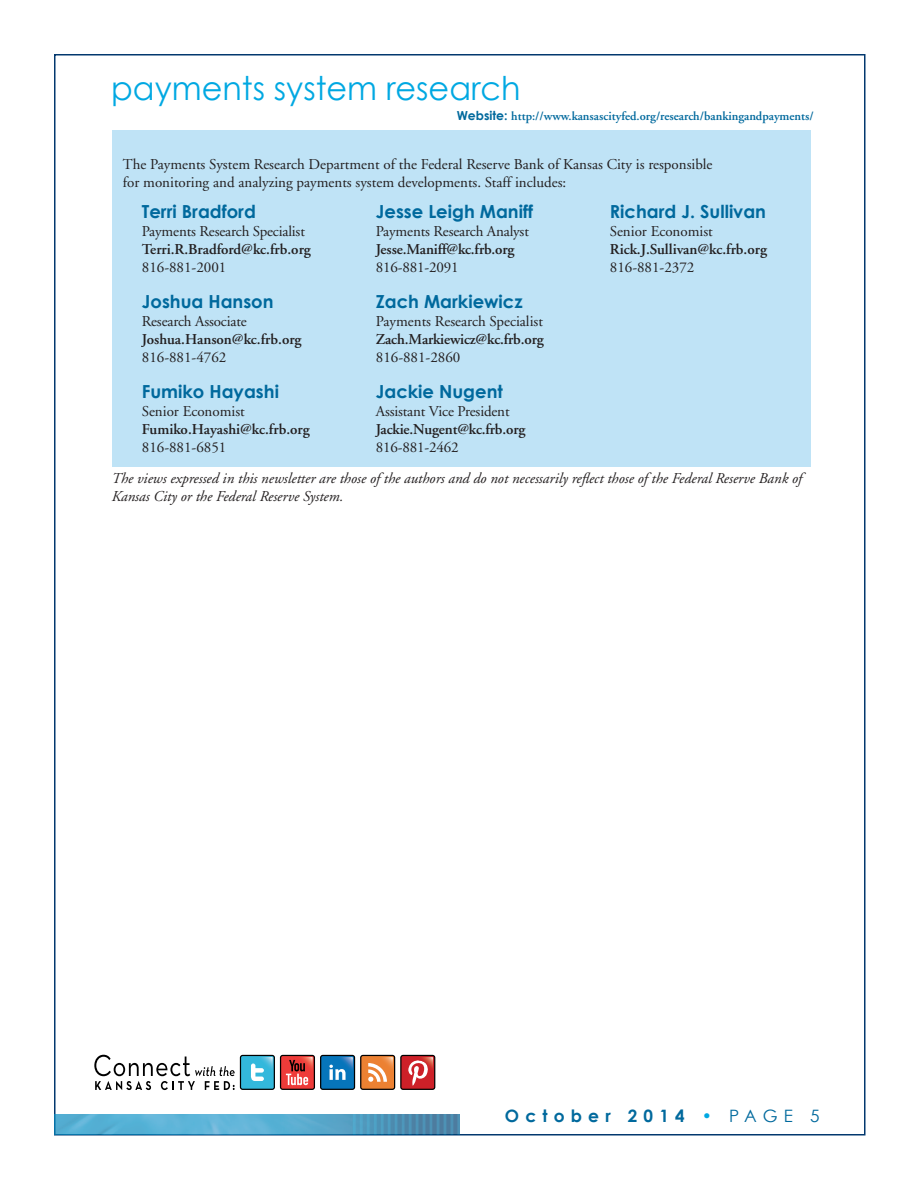
<style>
.page{position:relative;width:918px;height:1188px;background:#fff}
.page>*{position:absolute;margin:0;border:0;box-sizing:border-box;transform-origin:0 0}
.t1{font:32.85px "Century Gothic";color:#00a8e2}
.t2{font:700 18px "Century Gothic";color:#00699d}
.t3{font:700 17.1px "Century Gothic";letter-spacing:.36em;color:#00699d}
.t4{font:15px/18px "Adobe Garamond";color:#231f20}
.t5{font:600 15px "Adobe Garamond";letter-spacing:-.01em;color:#231f20}
.t6{font:italic 15px/18px "Adobe Garamond";color:#231f20}
.t7{font:600 12.45px "Adobe Garamond";color:#00699d}
.s1{font-family:"Century Gothic";font-weight:700}
.s2{color:#00a8e2}
.s3{font-weight:400}
</style>
<div class="page">
<img style="left:55px;top:1115px;width:405px;height:20px">
<div style="left:112px;top:130px;width:699px;height:337px;background:#bfe3f6"></div>
<svg style="left:94px;top:1055px;width:341px;height:35px"></svg>
<p class="t1" style="left:111px;top:68px;width:411px">payments system research</p>
<p class="t7" style="left:457px;top:109px;width:359px"><span class="s1">Website:</span> http://www.kansascityfed.org/research/bankingandpayments/</p>
<p class="t4" style="left:123px;top:155px;width:591px">The Payments System Research Department of the Federal Reserve Bank of Kansas City is responsible for monitoring and analyzing payments system developments. Staff includes:</p>
<p class="t2" style="left:142px;top:200px;width:116px">Terri Bradford</p>
<p class="t4" style="left:142px;top:223px;width:165px">Payments Research Specialist</p>
<p class="t5" style="left:142px;top:241px;width:171px">Terri.R.Bradford@kc.frb.org</p>
<p class="t4" style="left:142px;top:259px;width:86px">816-881-2001</p>
<p class="t2" style="left:142px;top:290px;width:133px">Joshua Hanson</p>
<p class="t4" style="left:142px;top:313px;width:106px">Research Associate</p>
<p class="t5" style="left:142px;top:331px;width:161px">Joshua.Hanson@kc.frb.org</p>
<p class="t4" style="left:142px;top:349px;width:86px">816-881-4762</p>
<p class="t2" style="left:142px;top:380px;width:139px">Fumiko Hayashi</p>
<p class="t4" style="left:142px;top:403px;width:105px">Senior Economist</p>
<p class="t5" style="left:142px;top:421px;width:169px">Fumiko.Hayashi@kc.frb.org</p>
<p class="t4" style="left:142px;top:439px;width:86px">816-881-6851</p>
<p class="t2" style="left:376px;top:200px;width:159px">Jesse Leigh Maniff</p>
<p class="t4" style="left:376px;top:223px;width:155px">Payments Research Analyst</p>
<p class="t5" style="left:376px;top:241px;width:140px">Jesse.Maniff@kc.frb.org</p>
<p class="t4" style="left:376px;top:259px;width:84px">816-881-2091</p>
<p class="t2" style="left:376px;top:290px;width:148px">Zach Markiewicz</p>
<p class="t4" style="left:376px;top:313px;width:169px">Payments Research Specialist</p>
<p class="t5" style="left:376px;top:331px;width:169px">Zach.Markiewicz@kc.frb.org</p>
<p class="t4" style="left:376px;top:349px;width:86px">816-881-2860</p>
<p class="t2" style="left:376px;top:380px;width:129px">Jackie Nugent</p>
<p class="t4" style="left:376px;top:403px;width:135px">Assistant Vice President</p>
<p class="t5" style="left:376px;top:421px;width:151px">Jackie.Nugent@kc.frb.org</p>
<p class="t4" style="left:376px;top:439px;width:84px">816-881-2462</p>
<p class="t2" style="left:610px;top:201px;width:158px">Richard J. Sullivan</p>
<p class="t4" style="left:610px;top:223px;width:105px">Senior Economist</p>
<p class="t5" style="left:610px;top:241px;width:159px">Rick.J.Sullivan@kc.frb.org</p>
<p class="t4" style="left:610px;top:259px;width:86px">816-881-2372</p>
<p class="t6" style="left:111px;top:470px;width:692px">The views expressed in this newsletter are those of the authors and do not necessarily reflect those of the Federal Reserve Bank of<br>Kansas City or the Federal Reserve System.</p>
<p class="t3" style="left:505px;top:1105px;width:316px">October 2014 <span class="s2">•</span> <span class="s3">PAGE 5</span></p>
</div>
